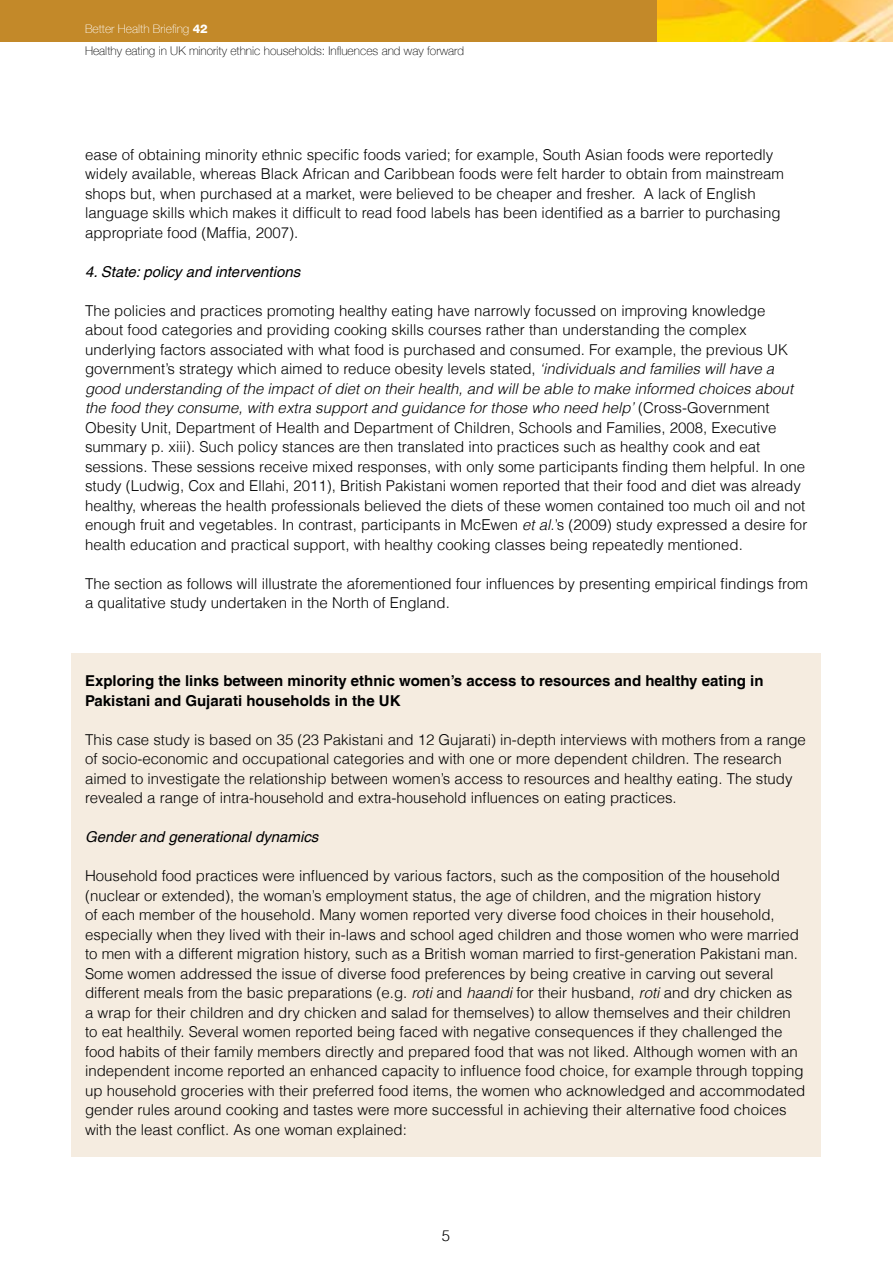
<style>
.page{position:relative;width:893px;height:1263px;background:#fff}
.page>*{position:absolute;margin:0;border:0;box-sizing:border-box;transform-origin:0 0}
.t1{font:300 15px/19.5px "Helvetica LT";color:#000}
.t2{font:700 15px/19.5px "Helvetica LT";color:#000}
.t3{font:italic 15px "Helvetica LT";color:#000}
.t4{font:100 12px/22.5px "Helvetica Neue LT";color:#000}
.s1{color:#fff}
.s2{font-family:"Helvetica Neue";font-weight:800;color:#fff}
.s3{font-style:italic}
</style>
<div class="page">
<div style="left:72px;top:653px;width:749px;height:504px;background:#f5ece0"></div>
<div style="left:0;top:0;width:658px;height:41px;background:#c38929"></div>
<img style="left:658px;top:0;width:235px;height:41px">
<p class="t4" style="left:85px;top:17px;width:381px"><span class="s1">Better Health Briefing</span> <span class="s2">42<br></span>Healthy eating in UK minority ethnic households: Influences and way forward</p>
<p class="t1" style="left:85px;top:144px;width:700px">ease of obtaining minority ethnic specific foods varied; for example, South Asian foods were reportedly widely available, whereas Black African and Caribbean foods were felt harder to obtain from mainstream shops but, when purchased at a market, were believed to be cheaper and fresher. A lack of English language skills which makes it difficult to read food labels has been identified as a barrier to purchasing appropriate food (Maffia, 2007).</p>
<p class="t3" style="left:85px;top:263px;width:217px">4. State: policy and interventions</p>
<p class="t1" style="left:85px;top:300px;width:724px">The policies and practices promoting healthy eating have narrowly focussed on improving knowledge about food categories and providing cooking skills courses rather than understanding the complex underlying factors associated with what food is purchased and consumed. For example, the previous UK government’s strategy which aimed to reduce obesity levels stated, <span class="s3">‘individuals and families will have a good understanding of the impact of diet on their health, and will be able to make informed choices about the food they consume, with extra support and guidance for those who need help’</span> (Cross-Government Obesity Unit, Department of Health and Department of Children, Schools and Families, 2008, Executive summary p. xiii). Such policy stances are then translated into practices such as healthy cook and eat sessions. These sessions receive mixed responses, with only some participants finding them helpful. In one study (Ludwig, Cox and Ellahi, 2011), British Pakistani women reported that their food and diet was already healthy, whereas the health professionals believed the diets of these women contained too much oil and not enough fruit and vegetables. In contrast, participants in McEwen <span class="s3">et al</span>.’s (2009) study expressed a desire for health education and practical support, with healthy cooking classes being repeatedly mentioned.</p>
<p class="t1" style="left:85px;top:573px;width:724px">The section as follows will illustrate the aforementioned four influences by presenting empirical findings from a qualitative study undertaken in the North of England.</p>
<p class="t2" style="left:85px;top:671px;width:680px">Exploring the links between minority ethnic women’s access to resources and healthy eating in<br>Pakistani and Gujarati households in the UK</p>
<p class="t1" style="left:85px;top:729px;width:722px">This case study is based on 35 (23 Pakistani and 12 Gujarati) in-depth interviews with mothers from a range of socio-economic and occupational categories and with one or more dependent children. The research aimed to investigate the relationship between women’s access to resources and healthy eating. The study revealed a range of intra-household and extra-household influences on eating practices.</p>
<p class="t3" style="left:85px;top:828px;width:235px">Gender and generational dynamics</p>
<p class="t1" style="left:85px;top:866px;width:722px">Household food practices were influenced by various factors, such as the composition of the household (nuclear or extended), the woman’s employment status, the age of children, and the migration history<br>of each member of the household. Many women reported very diverse food choices in their household, especially when they lived with their in-laws and school aged children and those women who were married to men with a different migration history, such as a British woman married to first-generation Pakistani man.<br>Some women addressed the issue of diverse food preferences by being creative in carving out several different meals from the basic preparations (e.g. <span class="s3">roti</span> and <span class="s3">haandi</span> for their husband, <span class="s3">roti</span> and dry chicken as<br>a wrap for their children and dry chicken and salad for themselves) to allow themselves and their children to eat healthily. Several women reported being faced with negative consequences if they challenged the food habits of their family members directly and prepared food that was not liked. Although women with an independent income reported an enhanced capacity to influence food choice, for example through topping up household groceries with their preferred food items, the women who acknowledged and accommodated gender rules around cooking and tastes were more successful in achieving their alternative food choices with the least conflict. As one woman explained:</p>
<p class="t1" style="left:442px;top:1226px;width:10px">5</p>
</div>
